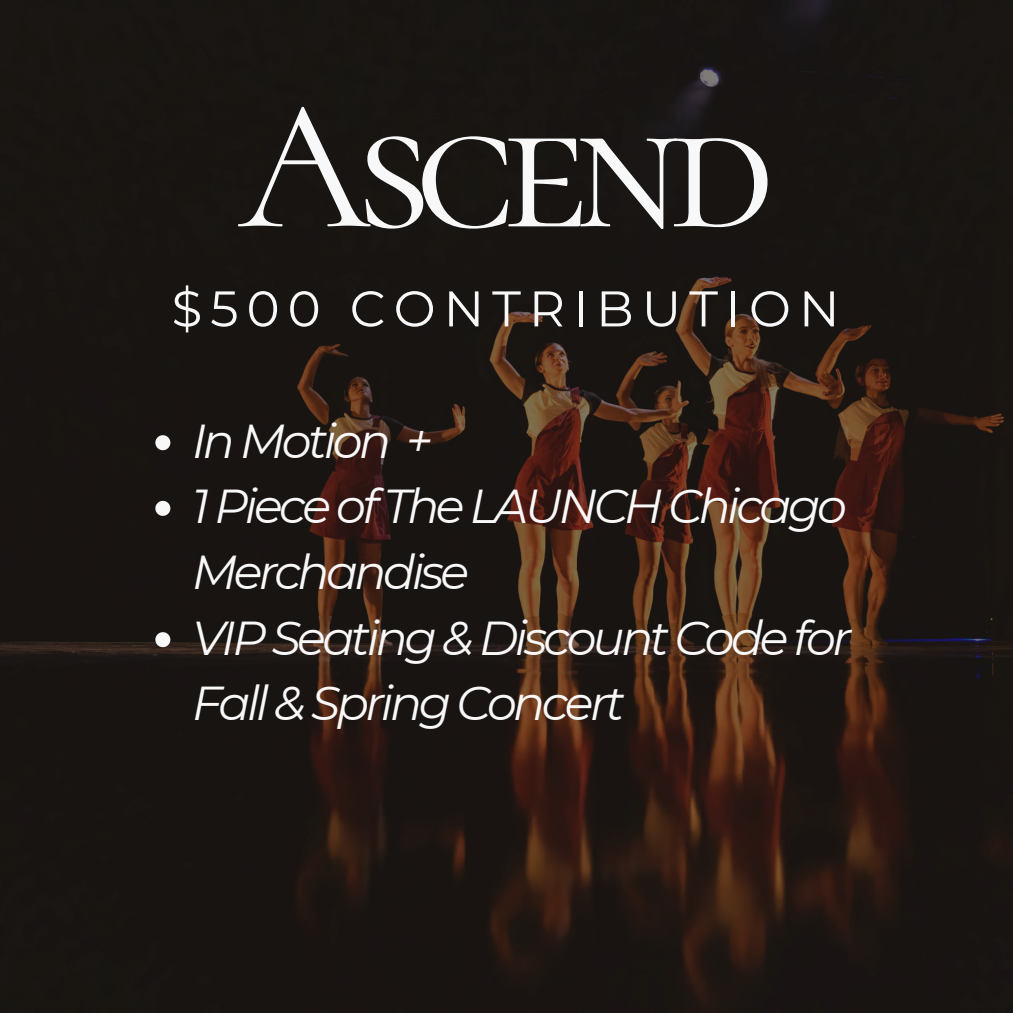
<style>
.page{position:relative;width:1013px;height:1013px;background:#fff}
.page>*{position:absolute;margin:0;border:0;box-sizing:border-box;transform-origin:0 0}
.t1{font:187.5px "Cormorant SC";letter-spacing:-.075em;color:#f9f8f8}
.t2{font:50px "Montserrat";letter-spacing:.16em;color:#f9f8f8}
.t3{font:italic 47.5px/65.6px "Montserrat";letter-spacing:-.075em;color:#f9f8f8}
</style>
<div class="page">
<img style="left:0;top:0;width:1012px;height:1012px">
<svg style="left:155px;top:435px;width:15px;height:15px"></svg>
<svg style="left:155px;top:501px;width:15px;height:15px"></svg>
<svg style="left:155px;top:632px;width:15px;height:15px"></svg>
<p class="t1" style="left:239px;top:53px;width:537px">Ascend</p>
<h1 class="t2" style="left:171px;top:278px;width:669px">$500 CONTRIBUTION</h1>
<h2 class="t3" style="left:192px;top:408px;width:242px">In Motion +</h2>
<p class="t3" style="left:192px;top:473px;width:656px">1 Piece of The LAUNCH Chicago<br>Merchandise</p>
<p class="t3" style="left:192px;top:605px;width:661px">VIP Seating &amp; Discount Code for<br>Fall &amp; Spring Concert</p>
</div>
